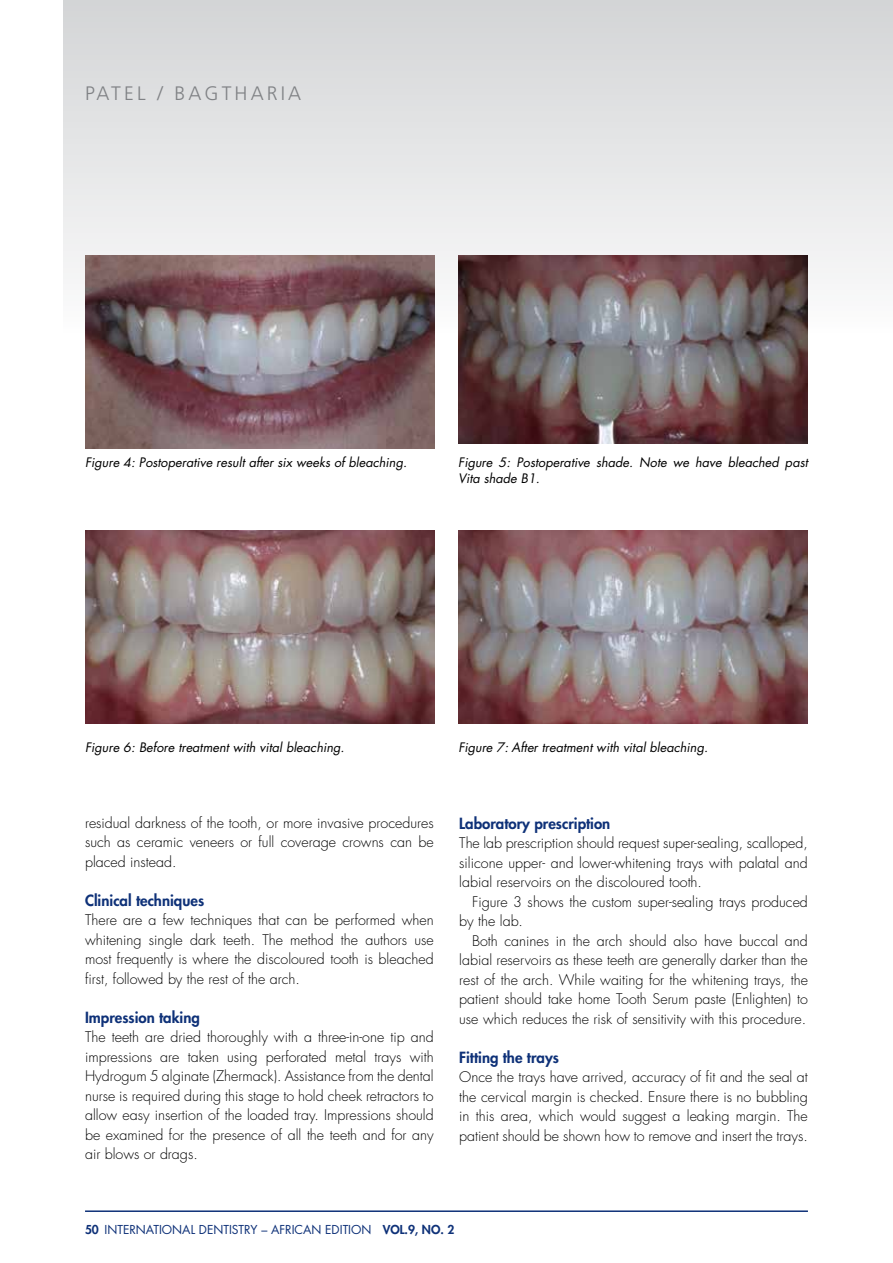
<style>
.page{position:relative;width:893px;height:1263px;background:#fff}
.page>*{position:absolute;margin:0;border:0;box-sizing:border-box;transform-origin:0 0}
.t1{font:300 19.5px "Frutiger";letter-spacing:.16em;color:#808285}
.t2{font:800 15px "Futura";color:#0e3178}
.t3{font:300 14.25px/19.5px "Futura";color:#000;text-align:justify}
.t4{font:italic 12.75px/15.3px "Futura";color:#000}
.t5{font:12px "Futura";color:#0e3178}
.s1{font-weight:800}
</style>
<div class="page">
<img style="left:85px;top:531px;width:350px;height:192px">
<img style="left:458px;top:531px;width:350px;height:192px">
<div style="left:64px;top:0;width:829px;height:337px;background:linear-gradient(to bottom,#d3d4d6,#fcfcfd)"></div>
<hr style="left:85px;top:1210px;width:723px;height:2px;background:#0e3178">
<img style="left:85px;top:255px;width:350px;height:193px">
<img style="left:458px;top:255px;width:350px;height:189px">
<h1 class="t1" style="left:85px;top:83px;width:218px">PATEL / BAGTHARIA</h1>
<p class="t4" style="left:85px;top:455px;width:323px">Figure 4: Postoperative result after six weeks of bleaching.</p>
<p class="t4" style="left:458px;top:455px;width:351px">Figure 5: Postoperative shade. Note we have bleached past<br>Vita shade B1.</p>
<p class="t4" style="left:85px;top:739px;width:261px">Figure 6: Before treatment with vital bleaching.</p>
<p class="t4" style="left:458px;top:739px;width:251px">Figure 7: After treatment with vital bleaching.</p>
<p class="t3" style="left:85px;top:813px;width:350px">residual darkness of the tooth, or more invasive procedures such as ceramic veneers or full coverage crowns can be placed instead.</p>
<p class="t2" style="left:85px;top:890px;width:121px">Clinical techniques</p>
<p class="t3" style="left:85px;top:910px;width:350px">There are a few techniques that can be performed when whitening single dark teeth. The method the authors use most frequently is where the discoloured tooth is bleached first, followed by the rest of the arch.</p>
<p class="t2" style="left:85px;top:1007px;width:116px">Impression taking</p>
<p class="t3" style="left:85px;top:1027px;width:350px">The teeth are dried thoroughly with a three-in-one tip and impressions are taken using perforated metal trays with Hydrogum 5 alginate (Zhermack). Assistance from the dental nurse is required during this stage to hold cheek retractors to allow easy insertion of the loaded tray. Impressions should be examined for the presence of all the teeth and for any air blows or drags.</p>
<p class="t2" style="left:459px;top:813px;width:153px">Laboratory prescription</p>
<p class="t3" style="left:459px;top:833px;width:350px">The lab prescription should request super-sealing, scalloped, silicone upper- and lower-whitening trays with palatal and labial reservoirs on the discoloured tooth.</p>
<p class="t3" style="left:459px;top:892px;width:350px;text-indent:13px">Figure 3 shows the custom super-sealing trays produced by the lab.</p>
<p class="t3" style="left:459px;top:931px;width:350px;text-indent:13px">Both canines in the arch should also have buccal and labial reservoirs as these teeth are generally darker than the rest of the arch. While waiting for the whitening trays, the patient should take home Tooth Serum paste (Enlighten) to use which reduces the risk of sensitivity with this procedure.</p>
<p class="t2" style="left:459px;top:1047px;width:101px">Fitting the trays</p>
<p class="t3" style="left:459px;top:1067px;width:350px">Once the trays have arrived, accuracy of fit and the seal at the cervical margin is checked. Ensure there is no bubbling in this area, which would suggest a leaking margin. The patient should be shown how to remove and insert the trays.</p>
<p class="t5" style="left:85px;top:1222px;width:371px"><span class="s1">50</span> INTERNATIONAL DENTISTRY – AFRICAN EDITION <span class="s1">VOL.9, NO. 2</span></p>
</div>
